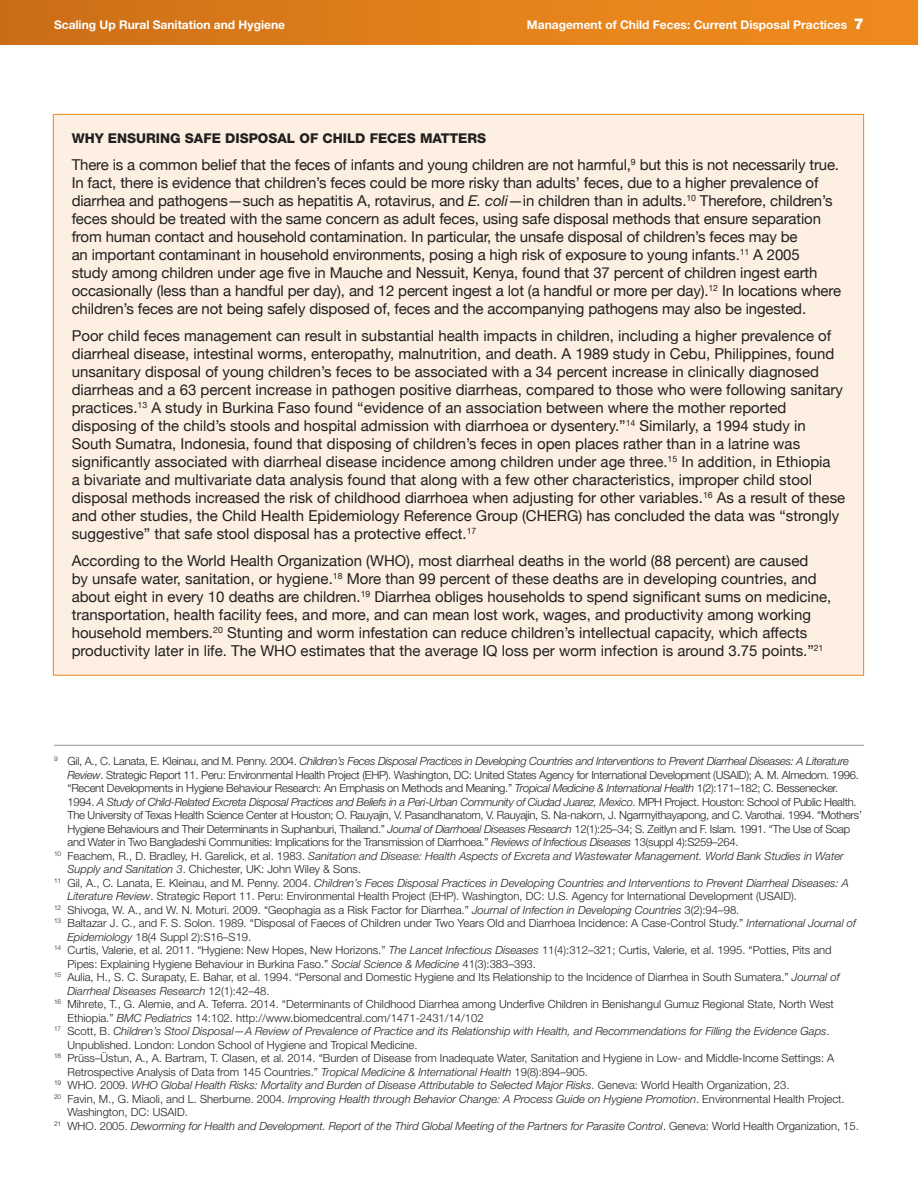
<style>
.page{position:relative;width:918px;height:1188px;background:#fff}
.page>*{position:absolute;margin:0;border:0;box-sizing:border-box;transform-origin:0 0}
.t1{font:15px/18px "Helvetica Neue";color:#231f20}
.t2{font:800 13.5px "Helvetica Neue";color:#231f20}
.t3{font:700 12px "Helvetica Neue";color:#fff}
.t4{font:300 11.25px "Helvetica Neue";color:#231f20}
.t5{font:italic 300 11.25px "Helvetica Neue";color:#231f20}
.t6{font:300 11.25px "Helvetica Neue";letter-spacing:-.025em;color:#231f20}
.t7{font:italic 300 11.25px "Helvetica Neue";letter-spacing:-.025em;color:#231f20}
.s1{font-weight:900;font-size:15px}
.s2{font-style:italic}
.s3{font-style:normal}
</style>
<div class="page">
<div style="left:0;top:0;width:918px;height:45px;background:linear-gradient(to right,#ce6f18,#f28d1d)"></div>
<div style="left:53px;top:114px;width:811px;height:561px;background:#fdf0e2"></div>
<hr style="left:54px;top:745px;width:810px;height:1px;background:#939598">
<p class="t3" style="left:54px;top:17px;width:233px">Scaling Up Rural Sanitation and Hygiene</p>
<p class="t3" style="left:527px;top:17px;width:339px">Management of Child Feces: Current Disposal Practices <span class="s1">7</span></p>
<p class="t2" style="left:72px;top:130px;width:317px">WHY ENSURING SAFE DISPOSAL OF CHI LD FECES</p>
<p class="t2" style="left:420px;top:130px;width:31px">MATTE</p>
<p class="t2" style="left:468px;top:130px;width:19px">RS</p>
<p class="t1" style="left:72px;top:156px;width:771px">There is a common belief that the feces of infants and young children are not harmful,<sup>9</sup> but this is not necessarily true.<br>In fact, there is evidence that children’s feces could be more risky than adults’ feces, due to a higher prevalence of diarrhea and pathogens—such as hepatitis A, rotavirus, and <span class="s2">E. coli</span>—in children than in adults.<sup>10</sup> Therefore, children’s feces should be treated with the same concern as adult feces, using safe disposal methods that ensure separation from human contact and household contamination. In particular, the unsafe disposal of children’s feces may be<br>an important contaminant in household environments, posing a high risk of exposure to young infants.<sup>11</sup> A 2005<br>study among children under age five in Mauche and Nessuit, Kenya, found that 37 percent of children ingest earth occasionally (less than a handful per day), and 12 percent ingest a lot (a handful or more per day).<sup>12</sup> In locations where children’s feces are not being safely disposed of, feces and the accompanying pathogens may also be ingested.</p>
<p class="t1" style="left:72px;top:327px;width:775px">Poor child feces management can result in substantial health impacts in children, including a higher prevalence of diarrheal disease, intestinal worms, enteropathy, malnutrition, and death. A 1989 study in Cebu, Philippines, found unsanitary disposal of young children’s feces to be associated with a 34 percent increase in clinically diagnosed diarrheas and a 63 percent increase in pathogen positive diarrheas, compared to those who were following sanitary practices.<sup>13</sup> A study in Burkina Faso found “evidence of an association between where the mother reported disposing of the child’s stools and hospital admission with diarrhoea or dysentery.”<sup>14</sup> Similarly, a 1994 study in South Sumatra, Indonesia, found that disposing of children’s feces in open places rather than in a latrine was significantly associated with diarrheal disease incidence among children under age three.<sup>15</sup> In addition, in Ethiopia<br>a bivariate and multivariate data analysis found that along with a few other characteristics, improper child stool disposal methods increased the risk of childhood diarrhoea when adjusting for other variables.<sup>16</sup> As a result of these and other studies, the Child Health Epidemiology Reference Group (CHERG) has concluded the data was “strongly suggestive” that safe stool disposal has a protective effect.<sup>17</sup></p>
<p class="t1" style="left:72px;top:552px;width:761px">According to the World Health Organization (WHO), most diarrheal deaths in the world (88 percent) are caused<br>by unsafe water, sanitation, or hygiene.<sup>18</sup> More than 99 percent of these deaths are in developing countries, and about eight in every 10 deaths are children.<sup>19</sup> Diarrhea obliges households to spend significant sums on medicine, transportation, health facility fees, and more, and can mean lost work, wages, and productivity among working household members.<sup>20</sup> Stunting and worm infestation can reduce children’s intellectual capacity, which affects productivity later in life. The WHO estimates that the average IQ loss per worm infection is around 3.75 points.”<sup>21</sup></p>
<p class="t7" style="left:54px;top:754px;width:797px"><sup>9</sup> <span class="s3">Gil, A., C. Lanata, E. Kleinau, and M. Penny. 2004.</span> Children’s Feces Disposal Practices in Developing Countries and Interventions to Prevent Diarrheal Diseases: A Literature</p>
<p class="t6" style="left:68px;top:768px;width:793px"><span class="s2">Review</span>. Strategic Report 11. Peru: Environmental Health Project (EHP). Washington, DC: United States Agency for International Development (USAID); A. M. Almedom. 1996.</p>
<p class="t6" style="left:68px;top:781px;width:772px">“Recent Developments in Hygiene Behaviour Research: An Emphasis on Methods and Meaning.” <span class="s2">Tropical Medicine &amp; International Health</span> 1(2):171–182; C. Bessenecker.</p>
<p class="t7" style="left:68px;top:795px;width:791px"><span class="s3">1994.</span> A Study of Child-Related Excreta Disposal Practices and Beliefs in a Peri-Urban Community of Ciudad Juarez, Mexico<span class="s3">. MPH Project. Houston: School of Public Health.</span></p>
<p class="t6" style="left:68px;top:808px;width:796px">The University of Texas Health Science Center at Houston; O. Rauyajin, V. Pasandhanatorn, V. Rauyajin, S. Na-nakorn, J. Ngarmyithayapong, and C. Varothai. 1994. “Mothers’</p>
<p class="t6" style="left:68px;top:822px;width:784px">Hygiene Behaviours and Their Determinants in Suphanburi, Thailand.” <span class="s2">Journal of Diarrhoeal Diseases Research</span> 12(1):25–34; S. Zeitlyn and F. Islam. 1991. “The Use of Soap</p>
<p class="t6" style="left:68px;top:835px;width:673px">and Water in Two Bangladeshi Communities: Implications for the Transmission of Diarrhoea.” <span class="s2">Reviews of Infectious Diseases</span> 13(suppl 4):S259–264.</p>
<p class="t5" style="left:54px;top:849px;width:791px"><sup>10</sup> <span class="s3">Feachem, R., D. Bradley, H. Garelick, et al. 1983.</span> Sanitation and Disease: Health Aspects of Excreta and Wastewater Management. World Bank Studies in Water</p>
<p class="t4" style="left:68px;top:862px;width:295px"><span class="s2">Supply and Sanitation 3</span>. Chichester, UK: John Wiley &amp; Sons.</p>
<p class="t5" style="left:54px;top:876px;width:796px"><sup>11</sup> <span class="s3">Gil, A., C. Lanata, E. Kleinau, and M. Penny. 2004.</span> Children’s Feces Disposal Practices in Developing Countries and Interventions to Prevent Diarrheal Diseases: A</p>
<p class="t4" style="left:68px;top:889px;width:731px"><span class="s2">Literature Review</span>. Strategic Report 11. Peru: Environmental Health Project (EHP). Washington, DC: U.S. Agency for International Development (USAID).</p>
<p class="t4" style="left:54px;top:903px;width:687px"><sup>12</sup> Shivoga, W. A., and W. N. Moturi. 2009. “Geophagia as a Risk Factor for Diarrhea.” <span class="s2">Journal of Infection in Developing Countries</span> 3(2):94–98.</p>
<p class="t4" style="left:54px;top:916px;width:804px"><sup>13</sup> Baltazar J. C., and F. S. Solon. 1989. “Disposal of Faeces of Children under Two Years Old and Diarrhoea Incidence: A Case-Control Study.” <span class="s2">International Journal of</span></p>
<p class="t4" style="left:68px;top:930px;width:185px"><span class="s2">Epidemiology</span> 18(4 Suppl 2):S16–S19.</p>
<p class="t4" style="left:54px;top:943px;width:779px"><sup>14</sup> Curtis, Valerie, et al. 2011. “Hygiene: New Hopes, New Horizons.” <span class="s2">The Lancet Infectious Diseases</span> 11(4):312–321; Curtis, Valerie, et al. 1995. “Potties, Pits and</p>
<p class="t4" style="left:68px;top:957px;width:470px">Pipes: Explaining Hygiene Behaviour in Burkina Faso.” <span class="s2">Social Science &amp; Medicine</span> 41(3):383–393.</p>
<p class="t4" style="left:54px;top:970px;width:787px"><sup>15</sup> Aulia, H., S. C. Surapaty, E. Bahar, et al. 1994. “Personal and Domestic Hygiene and Its Relationship to the Incidence of Diarrhea in South Sumatera.” <span class="s2">Journal of</span></p>
<p class="t5" style="left:68px;top:984px;width:204px">Diarrheal Diseases Research <span class="s3">12(1):42–48.</span></p>
<p class="t4" style="left:54px;top:997px;width:781px"><sup>16</sup> Mihrete, T., G. Alemie, and A. Teferra. 2014. “Determinants of Childhood Diarrhea among Underfive Children in Benishangul Gumuz Regional State, North West</p>
<p class="t4" style="left:68px;top:1011px;width:418px">Ethiopia.” <span class="s2">BMC Pediatrics</span> 14:102. http://www.biomedcentral.com/1471-2431/14/102</p>
<p class="t5" style="left:54px;top:1024px;width:777px"><sup>17</sup> <span class="s3">Scott, B.</span> Children’s Stool Disposal—A Review of Prevalence of Practice and its Relationship with Health, and Recommendations for Filling the Evidence Gaps<span class="s3">.</span></p>
<p class="t4" style="left:68px;top:1038px;width:352px">Unpublished. London: London School of Hygiene and Tropical Medicine.</p>
<p class="t4" style="left:54px;top:1051px;width:782px"><sup>18</sup> Prüss–Üstun, A., A. Bartram, T. Clasen, et al. 2014. “Burden of Disease from Inadequate Water, Sanitation and Hygiene in Low- and Middle-Income Settings: A</p>
<p class="t4" style="left:68px;top:1065px;width:522px">Retrospective Analysis of Data from 145 Countries.” <span class="s2">Tropical Medicine &amp; International Health</span> 19(8):894–905.</p>
<p class="t5" style="left:54px;top:1078px;width:737px"><sup>19</sup> <span class="s3">WHO. 2009.</span> WHO Global Health Risks: Mortality and Burden of Disease Attributable to Selected Major Risks<span class="s3">. Geneva: World Health Organization, 23.</span></p>
<p class="t5" style="left:54px;top:1092px;width:792px"><sup>20</sup> <span class="s3">Favin, M., G. Miaoli, and L. Sherburne. 2004.</span> Improving Health through Behavior Change: A Process Guide on Hygiene Promotion<span class="s3">. Environmental Health Project.</span></p>
<p class="t4" style="left:68px;top:1105px;width:122px">Washington, DC: USAID.</p>
<p class="t5" style="left:54px;top:1119px;width:806px"><sup>21</sup> <span class="s3">WHO. 2005.</span> Deworming for Health and Development. Report of the Third Global Meeting of the Partners for Parasite Control<span class="s3">. Geneva: World Health Organization, 15.</span></p>
</div>
